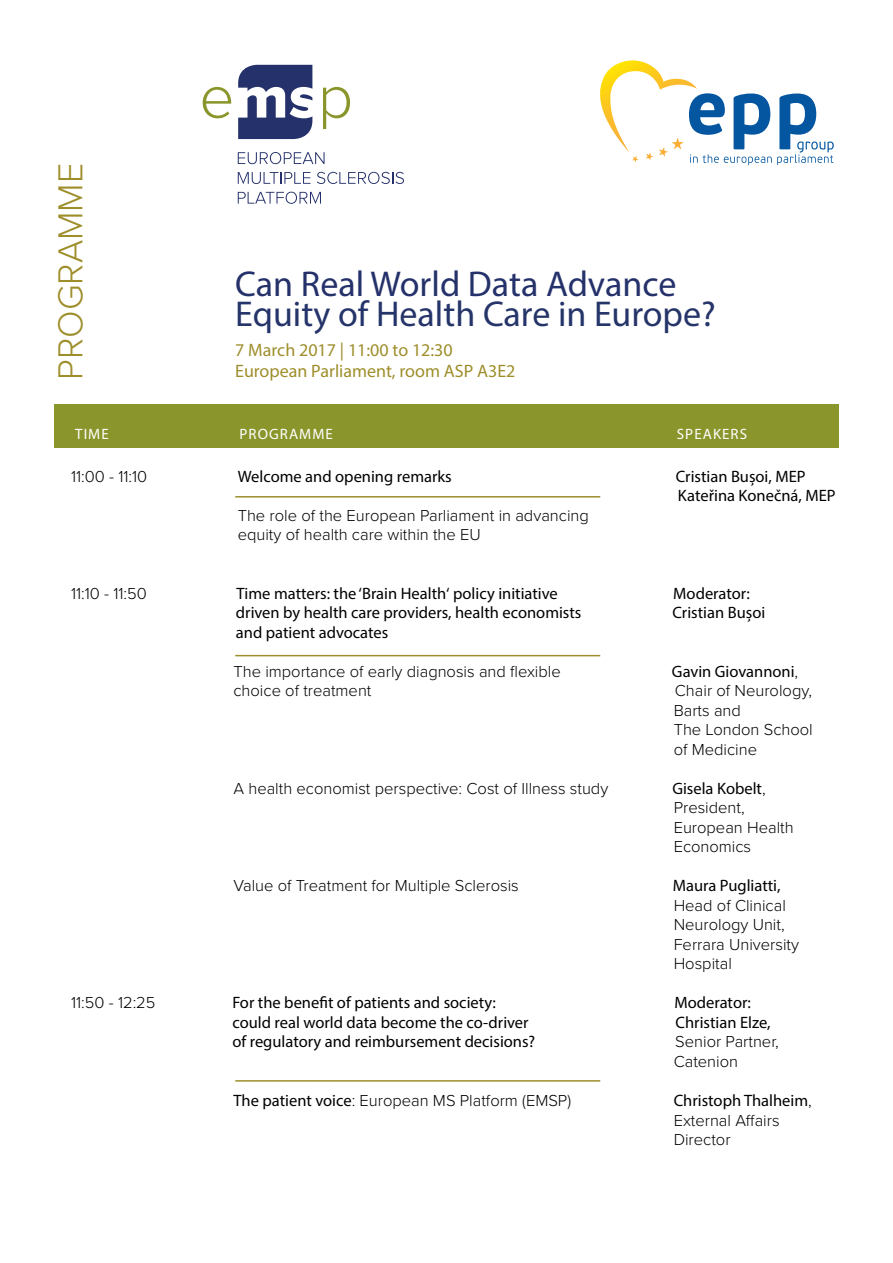
<style>
.page{position:relative;width:893px;height:1263px;background:#fff}
.page>*{position:absolute;margin:0;border:0;box-sizing:border-box;transform-origin:0 0}
.t1{font:36px "Myriad Pro";color:#253469}
.t2{font:36px "Myriad Pro";color:#25316a}
.t3{font:300 36px "Proxima Nova";color:#9e8e2b}
.t4{font:18px "Myriad Pro";color:#9e8e2b}
.t5{font:300 16.5px/19.5px "Proxima Nova";color:#000}
.t6{font:16.5px/19.5px "Myriad Pro";color:#000}
.t7{font:15px "Myriad Pro";letter-spacing:.07em;color:#fff}
.s1{font-family:"Proxima Nova";font-weight:300}
.s2{font-family:"Myriad Pro";font-weight:400}
</style>
<div class="page">
<svg style="left:600px;top:60px;width:234px;height:105px"></svg>
<svg style="left:203px;top:87px;width:28px;height:31px"></svg>
<svg style="left:323px;top:87px;width:27px;height:42px"></svg>
<svg style="left:238px;top:152px;width:87px;height:12px"></svg>
<svg style="left:238px;top:172px;width:72px;height:12px"></svg>
<svg style="left:317px;top:172px;width:87px;height:12px"></svg>
<svg style="left:238px;top:192px;width:83px;height:12px"></svg>
<svg style="left:238px;top:65px;width:74px;height:74px"></svg>
<div style="left:54px;top:404px;width:785px;height:43px;background:#8a962b"></div>
<hr style="left:235px;top:496px;width:365px;height:1px;background:#9e8e2b">
<hr style="left:235px;top:1080px;width:365px;height:2px;background:#9e8e2b">
<hr style="left:235px;top:655px;width:365px;height:1px;background:#9e8e2b">
<h1 class="t3" style="left:49px;top:380px;width:218px;rotate:-90deg">PROGRAMME</h1>
<h1 class="t2" style="left:235px;top:262px;width:443px">Can Real World Data Advance</h1>
<h1 class="t1" style="left:235px;top:292px;width:482px">Equity of Health Care in Europe?</h1>
<p class="t4" style="left:235px;top:339px;width:219px">7 March 2017 | 11:00 to 12:30</p>
<p class="t4" style="left:235px;top:360px;width:282px">European Parliament, room ASP A3E2</p>
<p class="t7" style="left:75px;top:424px;width:35px">TIME</p>
<p class="t7" style="left:240px;top:424px;width:95px">PROGRAMME</p>
<p class="t7" style="left:677px;top:424px;width:72px">SPEAKERS</p>
<p class="t5" style="left:71px;top:467px;width:78px">11:00 - 11:10</p>
<p class="t6" style="left:238px;top:466px;width:215px">Welcome and opening remarks</p>
<p class="t6" style="left:676px;top:466px;width:161px">Cristian Bușoi, MEP<br>Kateřina Konečná, MEP</p>
<p class="t5" style="left:238px;top:506px;width:353px">The role of the European Parliament in advancing equity of health care within the EU</p>
<p class="t5" style="left:71px;top:584px;width:77px">11:10 - 11:50</p>
<p class="t6" style="left:237px;top:583px;width:323px">Time matters: the ‘Brain Health‘ policy initiative</p>
<p class="t6" style="left:673px;top:583px;width:78px">Moderator:</p>
<p class="t6" style="left:236px;top:603px;width:347px">driven by health care providers, health economists</p>
<p class="t6" style="left:672px;top:603px;width:94px">Cristian Bușoi</p>
<p class="t6" style="left:236px;top:622px;width:154px">and patient advocates</p>
<p class="t5" style="left:233px;top:662px;width:329px">The importance of early diagnosis and flexible</p>
<p class="t6" style="left:672px;top:661px;width:128px">Gavin Giovannoni<span class="s1">,</span></p>
<p class="t5" style="left:233px;top:681px;width:139px">choice of treatment</p>
<p class="t5" style="left:674px;top:681px;width:141px">Chair of Neurology,<br>Barts and<br>The London School of Medicine</p>
<p class="t5" style="left:233px;top:779px;width:376px">A health economist perspective: Cost of Illness study</p>
<p class="t6" style="left:672px;top:778px;width:95px">Gisela Kobelt<span class="s1">,</span></p>
<p class="t5" style="left:674px;top:798px;width:121px">President,<br>European Health<br>Economics</p>
<p class="t5" style="left:233px;top:876px;width:287px">Value of Treatment for Multiple Sclerosis</p>
<p class="t6" style="left:673px;top:876px;width:109px">Maura Pugliatti,</p>
<p class="t5" style="left:674px;top:896px;width:127px">Head of Clinical<br>Neurology Unit,<br>Ferrara University<br>Hospital</p>
<p class="t5" style="left:71px;top:993px;width:86px">11:50 - 12:25</p>
<p class="t6" style="left:232px;top:993px;width:265px">For the benefit of patients and society:</p>
<p class="t6" style="left:674px;top:993px;width:78px">Moderator:</p>
<p class="t6" style="left:232px;top:1012px;width:298px">could real world data become the co-driver</p>
<p class="t6" style="left:676px;top:1012px;width:96px">Christian Elze,</p>
<p class="t6" style="left:232px;top:1032px;width:304px">of regulatory and reimbursement decisions?</p>
<p class="t5" style="left:674px;top:1032px;width:107px">Senior Partner,<br>Catenion</p>
<p class="t5" style="left:233px;top:1091px;width:339px"><span class="s2">The patient voice</span>: European MS Platform (EMSP)</p>
<p class="t6" style="left:674px;top:1090px;width:140px">Christoph Thalheim<span class="s1">,</span></p>
<p class="t5" style="left:674px;top:1110px;width:107px">External Affairs<br>Director</p>
</div>
